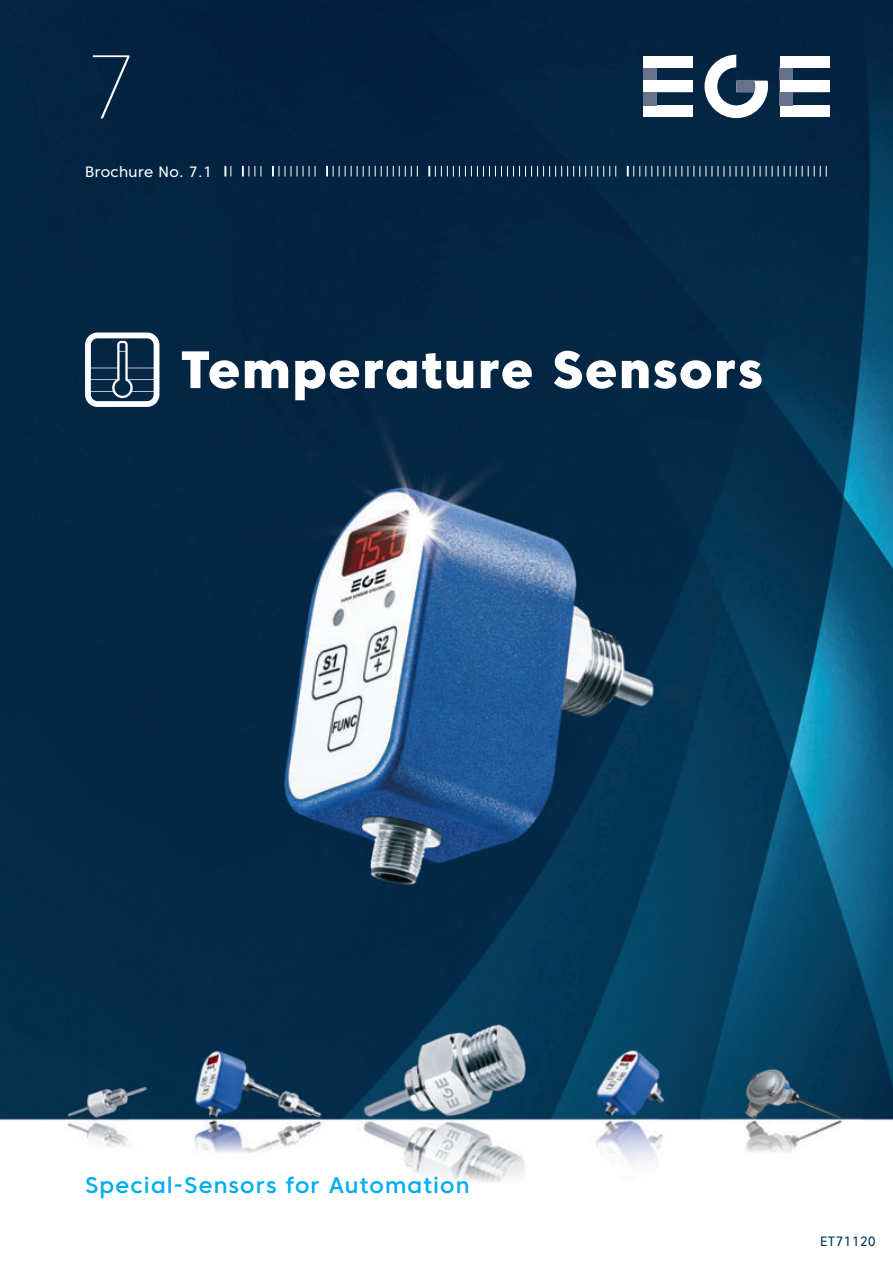
<style>
.page{position:relative;width:893px;height:1263px;background:#fff}
.page>*{position:absolute;margin:0;border:0;box-sizing:border-box;transform-origin:0 0}
.t1{font:100 90px "Core Sans C 15";color:#fff}
.t2{font:800 52.5px "Core Sans C 85";letter-spacing:.025em;color:#fff}
.t3{font:500 22.5px "Core Sans C 55";letter-spacing:.05em;color:#00aeef}
.t4{font:15px "Core Sans C 45";letter-spacing:.025em;color:#fff}
.t5{font:13.5px "Core Sans C 45";letter-spacing:.01em;color:#00375c}
</style>
<div class="page">
<img style="left:0;top:0;width:893px;height:1183px">
<img style="left:643px;top:67px;width:13px;height:14px">
<img style="left:780px;top:67px;width:13px;height:14px">
<svg style="left:705px;top:55px;width:63px;height:63px"></svg>
<div style="left:780px;top:56px;width:49px;height:11px;background:#fff"></div>
<div style="left:780px;top:81px;width:49px;height:11px;background:#fff"></div>
<div style="left:780px;top:105px;width:49px;height:12px;background:#fff"></div>
<div style="left:643px;top:56px;width:50px;height:11px;background:#fff"></div>
<div style="left:643px;top:81px;width:50px;height:11px;background:#fff"></div>
<div style="left:643px;top:105px;width:50px;height:12px;background:#fff"></div>
<svg style="left:643px;top:92px;width:13px;height:13px"></svg>
<svg style="left:780px;top:92px;width:13px;height:13px"></svg>
<svg style="left:224px;top:166px;width:8px;height:11px"></svg>
<svg style="left:242px;top:166px;width:20px;height:11px"></svg>
<svg style="left:272px;top:166px;width:44px;height:11px"></svg>
<svg style="left:326px;top:166px;width:92px;height:11px"></svg>
<svg style="left:428px;top:166px;width:188px;height:11px;background:#2c4861"></svg>
<svg style="left:627px;top:166px;width:13px;height:11px"></svg>
<svg style="left:646px;top:166px;width:181px;height:11px;background:#2b4962"></svg>
<svg style="left:85px;top:332px;width:74px;height:75px"></svg>
<h1 class="t1" style="left:85px;top:52px;width:53px">7</h1>
<p class="t4" style="left:85px;top:165px;width:128px">Brochure No. 7.1</p>
<h2 class="t2" style="left:181px;top:350px;width:584px">Temperature Sensors</h2>
<p class="t3" style="left:85px;top:1176px;width:386px">Special-Sensors for Automation</p>
<p class="t5" style="left:820px;top:1236px;width:57px">ET71120</p>
</div>
